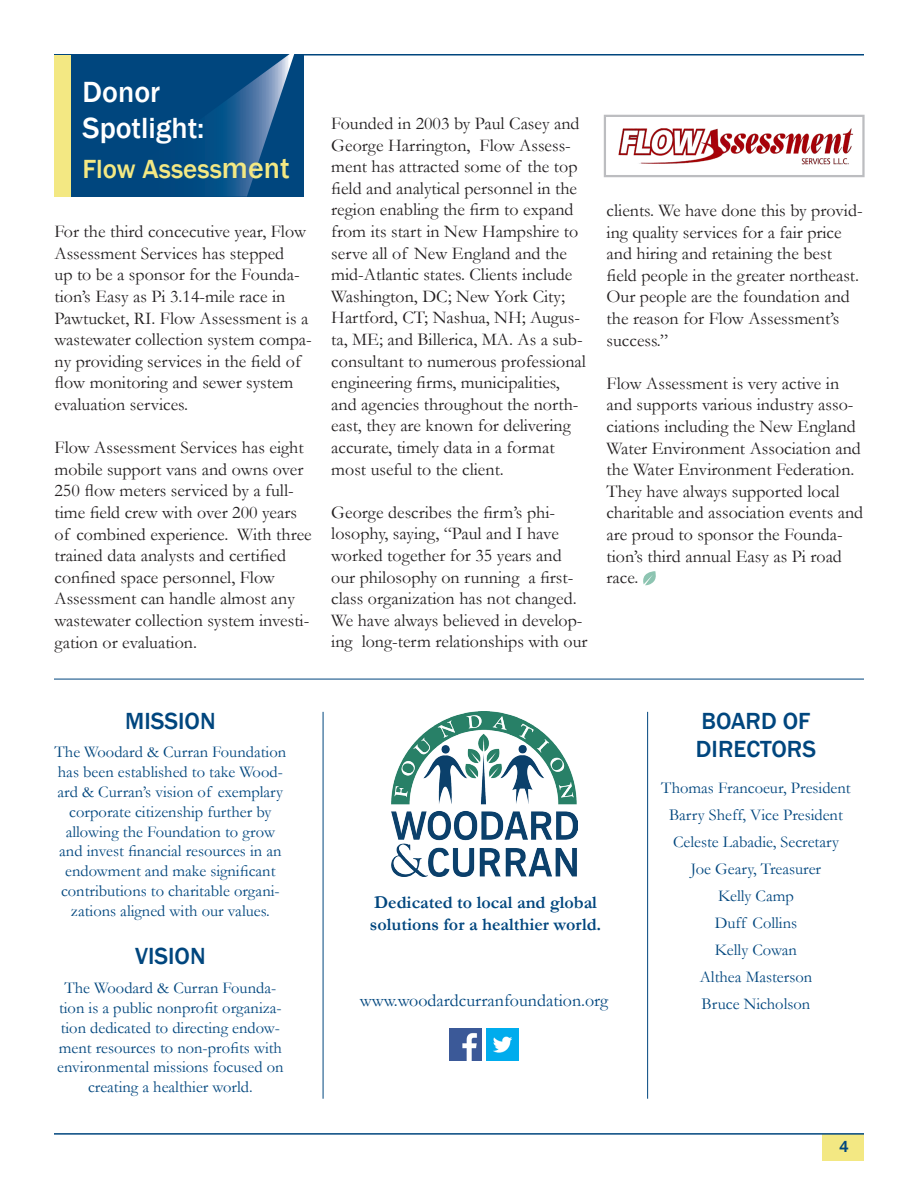
<style>
.page{position:relative;width:918px;height:1188px;background:#fff}
.page>*{position:absolute;margin:0;border:0;box-sizing:border-box;transform-origin:0 0}
.t1{font:500 30px/36px "Franklin Gothic";color:#fff}
.t2{font:500 27px "Franklin Gothic";color:#f3e883}
.t3{font:500 24px/28.8px "Franklin Gothic";color:#00467e}
.body_text{font:18px/21.6px "Garamond";color:#231f20}
.body_text-2{font:700 18px/21.6px "Garamond";color:#00467e}
.t4{font:18px "Garamond";color:#00467e}
.t5{font:16.5px/19.8px "Garamond";color:#00467e;text-align:center}
.t6{font:500 16.5px "Franklin Gothic";color:#00467e}
.s1{font-size:30px}
</style>
<div class="page">
<div style="left:823px;top:1134px;width:41px;height:27px;background:#f3e883"></div>
<hr style="left:54px;top:1133px;width:810px;height:2px;background:#00467e">
<hr style="left:54px;top:54px;width:810px;height:2px;background:#00467e">
<img style="left:618px;top:128px;width:236px;height:37px">
<div style="left:604px;top:115px;width:261px;height:62px;border:2px solid #bcbdc0"></div>
<img style="left:391px;top:712px;width:187px;height:164px">
<hr style="left:54px;top:679px;width:810px;height:1px;background:#00467e">
<hr style="left:647px;top:712px;width:1px;height:387px;background:#00467e">
<hr style="left:323px;top:712px;width:1px;height:387px;background:#00467e">
<div style="left:62px;top:55px;width:241px;height:142px;background:#00467e"></div>
<svg style="left:217px;top:54px;width:77px;height:143px"></svg>
<div style="left:54px;top:55px;width:16px;height:142px;background:#f3e883"></div>
<svg style="left:643px;top:571px;width:13px;height:15px"></svg>
<img style="left:450px;top:1028px;width:32px;height:32px">
<img style="left:486px;top:1028px;width:32px;height:32px">
<p class="t1" style="left:83px;top:74px;width:123px">Donor<br>Spotlight:</p>
<p class="t2" style="left:83px;top:152px;width:209px">Flow Assess<span class="s1">ment</span></p>
<p class="body_text" style="left:55px;top:220px;width:259px">For the third concecutive year, Flow Assessment Services has stepped<br>up to be a sponsor for the Founda&shy;tion’s Easy as Pi 3.14-mile race in Pawtucket, RI. Flow Assessment is a wastewater collection system compa&shy;ny providing services in the field of flow monitoring and sewer system evaluation services.</p>
<p class="body_text" style="left:55px;top:436px;width:259px">Flow Assessment Services has eight mobile support vans and owns over 250 flow meters serviced by a full&shy;time field crew with over 200 years of combined experience. With three trained data analysts and certified confined space personnel, Flow Assessment can handle almost any wastewater collection system investi&shy;gation or evaluation.</p>
<p class="body_text" style="left:331px;top:112px;width:256px">Founded in 2003 by Paul Casey and George Harrington, Flow Assess&shy;ment has attracted some of the top field and analytical personnel in the region enabling the firm to expand from its start in New Hampshire to serve all of New England and the mid-Atlantic states. Clients include Washington, DC; New York City; Hartford, CT; Nashua, NH; Augus&shy;ta, ME; and Billerica, MA. As a sub&shy;consultant to numerous professional engineering firms, municipalities, and agencies throughout the north&shy;east, they are known for delivering accurate, timely data in a format most useful to the client.</p>
<p class="body_text" style="left:331px;top:501px;width:258px">George describes the firm’s phi&shy;losophy, saying, “Paul and I have worked together for 35 years and our philosophy on running a first&shy;class organization has not changed.<br>We have always believed in develop&shy;ing long-term relationships with our</p>
<p class="body_text" style="left:607px;top:199px;width:258px">clients. We have done this by provid&shy;ing quality services for a fair price and hiring and retaining the best field people in the greater northeast.<br>Our people are the foundation and the reason for Flow Assessment’s success.”</p>
<p class="body_text" style="left:607px;top:372px;width:258px">Flow Assessment is very active in and supports various industry asso&shy;ciations including the New England<br>Water Environment Association and the Water Environment Federation.<br>They have always supported local charitable and association events and are proud to sponsor the Founda&shy;tion’s third annual Easy as Pi road race.</p>
<p class="t3" style="left:125px;top:707px;width:92px">MISSION</p>
<p class="t5" style="left:55px;top:742px;width:233px">The Woodard &amp; Curran Foundation has been established to take Wood&shy;ard &amp; Curran’s vision of exemplary corporate citizenship further by allowing the Foundation to grow and invest financial resources in an endowment and make significant contributions to charitable organi&shy;zations aligned with our values.</p>
<p class="t3" style="left:135px;top:942px;width:72px">VISION</p>
<p class="t5" style="left:57px;top:978px;width:228px">The Woodard &amp; Curran Founda&shy;tion is a public nonprofit organiza&shy;tion dedicated to directing endow&shy;ment resources to non-profits with environmental missions focused on creating a healthier world.</p>
<p class="body_text-2" style="left:370px;top:892px;width:233px">Dedicated to local and global solutions for a healthier world.</p>
<p class="t3" style="left:696px;top:707px;width:122px">BOARD OF<br>DIRECTORS</p>
<p class="t5" style="left:661px;top:778px;width:191px">Thomas Francoeur, President</p>
<p class="t5" style="left:669px;top:805px;width:175px">Barry Sheff, Vice President</p>
<p class="t5" style="left:673px;top:832px;width:167px">Celeste Labadie, Secretary</p>
<p class="t5" style="left:691px;top:859px;width:132px">Joe Geary, Treasurer</p>
<p class="t5" style="left:718px;top:886px;width:77px">Kelly Camp</p>
<p class="t5" style="left:715px;top:913px;width:84px">Duff Collins</p>
<p class="t5" style="left:715px;top:940px;width:83px">Kelly Cowan</p>
<p class="t5" style="left:700px;top:967px;width:114px">Althea Masterson</p>
<p class="t4" style="left:360px;top:989px;width:250px">www.woodardcurranfoundation.org</p>
<p class="t5" style="left:702px;top:994px;width:110px">Bruce Nicholson</p>
<p class="t6" style="left:839px;top:1136px;width:11px">4</p>
</div>
